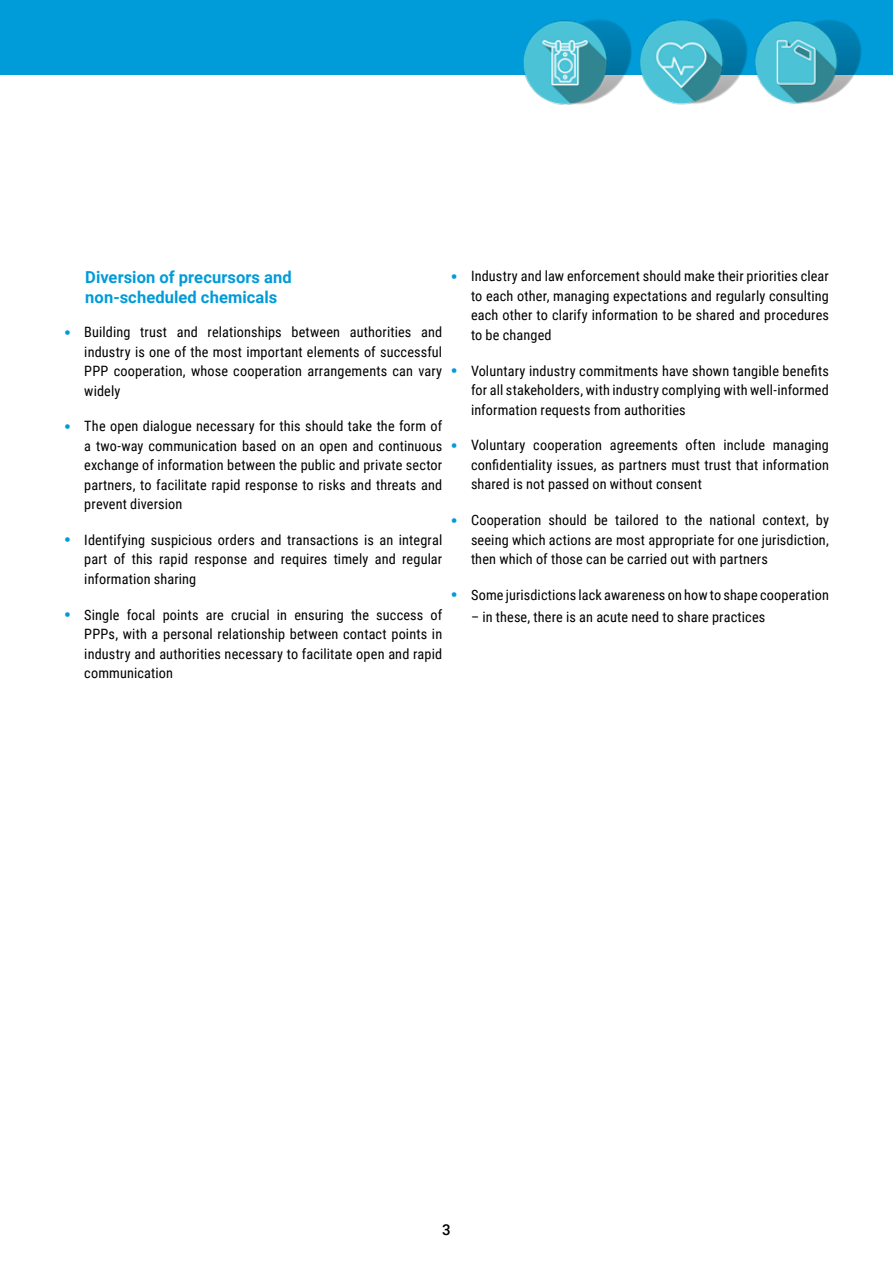
<style>
.page{position:relative;width:893px;height:1263px;background:#fff}
.page>*{position:absolute;margin:0;border:0;box-sizing:border-box;transform-origin:0 0}
.t1{font:700 16.5px/19.5px "Roboto";letter-spacing:.005em;color:#009bd9}
.t2{font:500 15px "Roboto";color:#000}
.t3{font:14.25px/19.5px "Roboto Condensed";letter-spacing:.01em;color:#000;text-align:justify}
.s1{font-family:"Roboto";font-weight:900;font-size:18px;color:#009bd9}
</style>
<div class="page">
<div style="left:0;top:0;width:893px;height:75px;background:#009bd9"></div>
<img style="left:780px;top:20px;width:82px;height:84px">
<img style="left:523px;top:19px;width:105px;height:86px">
<img style="left:628px;top:19px;width:152px;height:86px">
<p class="t1" style="left:85px;top:267px;width:208px">Diversion of precursors and non-scheduled chemicals</p>
<p class="t3" style="left:84px;top:322px;width:359px;text-indent:-20px"><span class="s1">•</span> Building trust and relationships between authorities and industry is one of the most important elements of successful PPP cooperation, whose cooperation arrangements can vary widely</p>
<p class="t3" style="left:84px;top:416px;width:359px;text-indent:-20px"><span class="s1">•</span> The open dialogue necessary for this should take the form of a two-way communication based on an open and continuous exchange of information between the public and private sector partners, to facilitate rapid response to risks and threats and prevent diversion</p>
<p class="t3" style="left:84px;top:530px;width:359px;text-indent:-20px"><span class="s1">•</span> Identifying suspicious orders and transactions is an integral part of this rapid response and requires timely and regular information sharing</p>
<p class="t3" style="left:84px;top:604px;width:359px;text-indent:-20px"><span class="s1">•</span> Single focal points are crucial in ensuring the success of PPPs, with a personal relationship between contact points in industry and authorities necessary to facilitate open and rapid communication</p>
<p class="t3" style="left:471px;top:266px;width:359px;text-indent:-20px"><span class="s1">•</span> Industry and law enforcement should make their priorities clear to each other, managing expectations and regularly consulting each other to clarify information to be shared and procedures to be changed</p>
<p class="t3" style="left:471px;top:360px;width:359px;text-indent:-20px"><span class="s1">•</span> Voluntary industry commitments have shown tangible benefits for all stakeholders, with industry complying with well-informed information requests from authorities</p>
<p class="t3" style="left:471px;top:435px;width:359px;text-indent:-20px"><span class="s1">•</span> Voluntary cooperation agreements often include managing confidentiality issues, as partners must trust that information shared is not passed on without consent</p>
<p class="t3" style="left:471px;top:510px;width:359px;text-indent:-20px"><span class="s1">•</span> Cooperation should be tailored to the national context, by seeing which actions are most appropriate for one jurisdiction, then which of those can be carried out with partners</p>
<p class="t3" style="left:451px;top:584px;width:380px"><span class="s1">•</span> Some jurisdictions lack awareness on how to shape cooperation</p>
<p class="t3" style="left:471px;top:606px;width:296px">– in these, there is an acute need to share practices</p>
<p class="t2" style="left:442px;top:1219px;width:10px">3</p>
</div>
